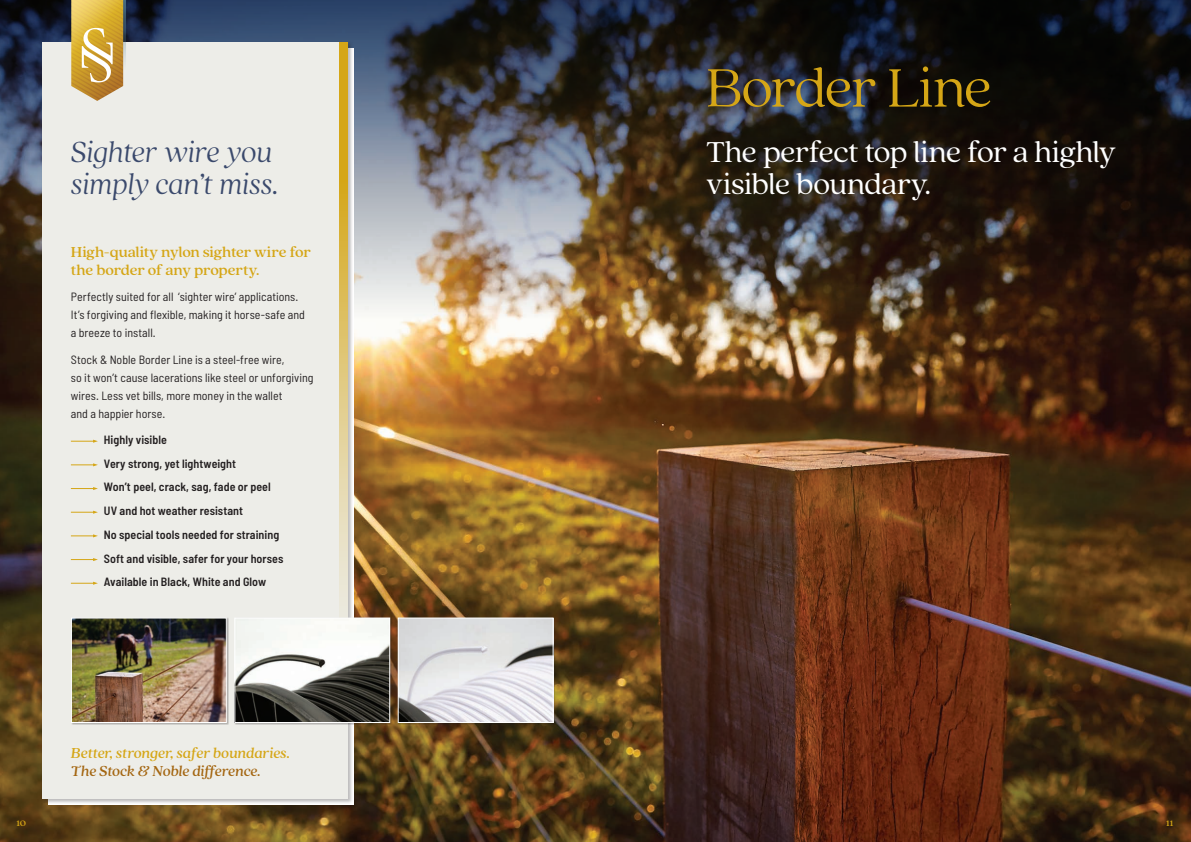
<style>
.page{position:relative;width:1191px;height:842px;background:#fff}
.page>*{position:absolute;margin:0;border:0;box-sizing:border-box;transform-origin:0 0}
.t1{font:300 60px "Quincy CF";letter-spacing:-.02em;color:#d5a616}
.S_N_-_B-Heads{font:32px/32px "Quincy CF";letter-spacing:-.015em;color:#fff}
.S_N_-_A-Heads{font:italic 300 32px/32px "Quincy CF";letter-spacing:-.01em;color:#3a496c}
.S_N_-_Body_Cody_-_Su{font:italic 500 16px/18px "Quincy CF";letter-spacing:-.01em;color:#d5a616}
.S_N_-_Body_Cody_-_Su-2{font:500 16px/18px "Quincy CF";letter-spacing:-.015em;color:#d5a616}
.S_N_-_Body_Copy{font:semi-condensed 12px/18px "Barlow";color:#231f20}
.S_N_-_Body_Copy-2{font:600 semi-condensed 12px "Barlow";letter-spacing:.005em;color:#231f20}
.S_N_-_Body_Cody_-_Su-3{font:12px "Quincy CF Text";color:#d5a616}
.s1{color:#a46611}
</style>
<div class="page">
<img style="left:0;top:326px;width:1191px;height:516px">
<img style="left:0;top:0;width:1191px;height:326px">
<div style="left:41px;top:41px;width:312px;height:764px;background:#231f20;opacity:.3"></div>
<div style="left:43px;top:43px;width:305px;height:756px;background:#edede8"></div>
<svg style="left:71px;top:0;width:55px;height:101px"></svg>
<svg style="left:71px;top:440px;width:27px;height:3px"></svg>
<svg style="left:71px;top:463px;width:27px;height:3px"></svg>
<svg style="left:71px;top:487px;width:27px;height:3px"></svg>
<svg style="left:71px;top:511px;width:27px;height:3px"></svg>
<svg style="left:71px;top:534px;width:27px;height:3px"></svg>
<svg style="left:71px;top:558px;width:27px;height:3px"></svg>
<svg style="left:71px;top:582px;width:27px;height:3px"></svg>
<svg style="left:340px;top:43px;width:8px;height:569px"></svg>
<div style="left:397px;top:617px;width:159px;height:108px;background:#231f20;opacity:.3"></div>
<img style="left:400px;top:620px;width:151px;height:101px">
<div style="left:398px;top:618px;width:155px;height:105px;border:1px solid #fff"></div>
<div style="left:234px;top:617px;width:158px;height:108px;background:#231f20;opacity:.3"></div>
<img style="left:237px;top:620px;width:151px;height:101px">
<div style="left:235px;top:618px;width:155px;height:105px;border:1px solid #fff"></div>
<div style="left:71px;top:617px;width:158px;height:108px;background:#b5b4b1"></div>
<img style="left:73px;top:620px;width:152px;height:101px">
<div style="left:71px;top:618px;width:156px;height:105px;border:1px solid #fff"></div>
<p class="S_N_-_A-Heads" style="left:71px;top:136px;width:209px">Sighter wire you simply can’t miss.</p>
<p class="S_N_-_Body_Cody_-_Su-2" style="left:71px;top:243px;width:241px">High-quality nylon sighter wire for the border of any property.</p>
<p class="S_N_-_Body_Copy" style="left:71px;top:287px;width:236px">Perfectly suited for all ‘sighter wire’ applications.<br>It’s forgiving and flexible, making it horse-safe and a breeze to install.</p>
<p class="S_N_-_Body_Copy" style="left:71px;top:350px;width:244px">Stock &amp; Noble Border Line is a steel-free wire,<br>so it won’t cause lacerations like steel or unforgiving wires. Less vet bills, more money in the wallet<br>and a happier horse.</p>
<p class="S_N_-_Body_Copy-2" style="left:104px;top:432px;width:64px">Highly visible</p>
<p class="S_N_-_Body_Copy-2" style="left:104px;top:456px;width:134px">Very strong, yet lightweight</p>
<p class="S_N_-_Body_Copy-2" style="left:104px;top:480px;width:168px">Won’t peel, crack, sag, fade or peel</p>
<p class="S_N_-_Body_Copy-2" style="left:104px;top:503px;width:141px">UV and hot weather resistant</p>
<p class="S_N_-_Body_Copy-2" style="left:104px;top:527px;width:177px">No special tools needed for straining</p>
<p class="S_N_-_Body_Copy-2" style="left:104px;top:551px;width:181px">Soft and visible, safer for your horses</p>
<p class="S_N_-_Body_Copy-2" style="left:104px;top:574px;width:164px">Available in Black, White and Glow</p>
<p class="S_N_-_Body_Cody_-_Su" style="left:71px;top:744px;width:220px">Better, stronger, safer boundaries.<br><span class="s1">The Stock &amp; Noble difference.</span></p>
<p class="t1" style="left:706px;top:53px;width:288px">Border Line</p>
<p class="S_N_-_B-Heads" style="left:706px;top:136px;width:411px">The perfect top line for a highly visible boundary.</p>
<p class="S_N_-_Body_Cody_-_Su-3" style="left:16px;top:815px;width:11px">10</p>
<p class="S_N_-_Body_Cody_-_Su-3" style="left:1166px;top:815px;width:9px">11</p>
</div>
